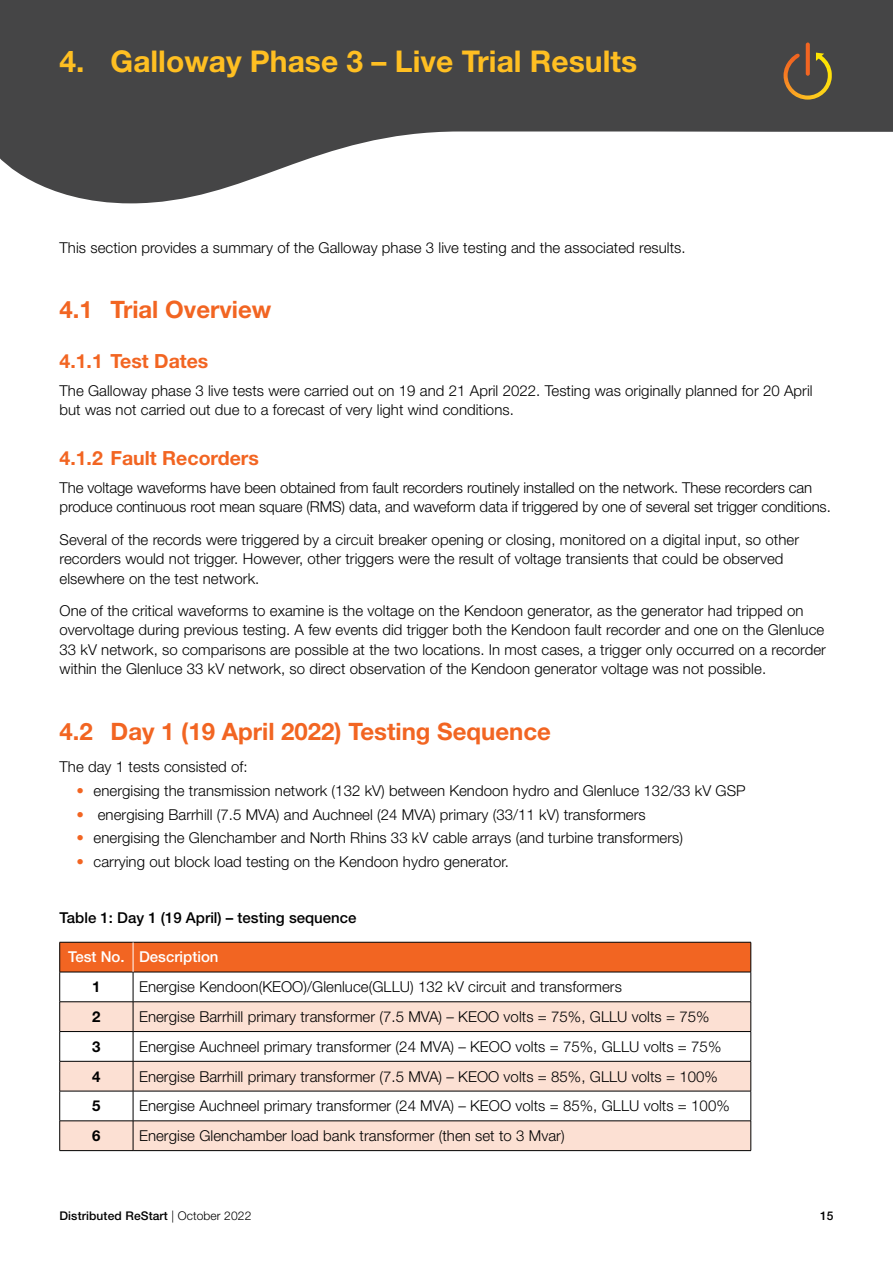
<style>
.page{position:relative;width:893px;height:1263px;background:#fff}
.page>*{position:absolute;margin:0;border:0;box-sizing:border-box;transform-origin:0 0}
.t1{font:700 30px "Helvetica Neue LT Std";color:#ffbf22}
.t2{font:700 24px "Helvetica Neue LT Std";color:#f26522}
.t3{font:700 19.5px "Helvetica Neue LT Std";color:#f26522}
.t4{font:300 15px/19.5px "Helvetica Neue LT Std";letter-spacing:.005em;color:#000}
.t5{font:500 15px "Helvetica Neue LT Std";color:#000}
.t6{font:500 15px "Helvetica Neue LT Std";color:#fff}
.t7{font:700 15px "Helvetica Neue LT Std";color:#000}
.t8{font:500 12px "Helvetica Neue LT Std";letter-spacing:.01em;color:#000}
.s1{color:#f26522}
.s2{font-weight:300}
</style>
<div class="page">
<svg style="left:0;top:0;width:893px;height:203px;fill:#454546"></svg>
<svg style="left:806px;top:43px;width:4px;height:33px"></svg>
<img style="left:783px;top:53px;width:49px;height:47px">
<svg style="left:60px;top:1062px;width:691px;height:88px;fill:#fce0d3"></svg>
<svg style="left:59px;top:942px;width:693px;height:119px"></svg>
<hr style="left:60px;top:1061px;width:73px;height:1px;background:#000">
<hr style="left:59px;top:1061px;width:1px;height:30px;background:#000">
<hr style="left:133px;top:1061px;width:618px;height:1px;background:#000">
<hr style="left:133px;top:1061px;width:1px;height:30px;background:#000">
<hr style="left:751px;top:1061px;width:1px;height:30px;background:#000">
<hr style="left:60px;top:1091px;width:73px;height:1px;background:#000">
<hr style="left:59px;top:1091px;width:1px;height:30px;background:#000">
<hr style="left:133px;top:1091px;width:618px;height:1px;background:#000">
<hr style="left:133px;top:1091px;width:1px;height:30px;background:#000">
<hr style="left:751px;top:1091px;width:1px;height:30px;background:#000">
<hr style="left:60px;top:1120px;width:73px;height:1px;background:#000">
<svg style="left:59px;top:1121px;width:1px;height:29px"></svg>
<hr style="left:133px;top:1120px;width:618px;height:1px;background:#000">
<svg style="left:133px;top:1121px;width:1px;height:29px"></svg>
<svg style="left:751px;top:1121px;width:1px;height:29px"></svg>
<hr style="left:60px;top:1150px;width:73px;height:1px;background:#000">
<hr style="left:133px;top:1150px;width:618px;height:1px;background:#000">
<hr style="left:133px;top:942px;width:1px;height:30px;background:#fff">
<h1 class="t1" style="left:60px;top:43px;width:579px">4. Galloway Phase 3 – Live Trial Results</h1>
<p class="t4" style="left:60px;top:238px;width:628px">This section provides a summary of the Galloway phase 3 live testing and the associated results.</p>
<h2 class="t2" style="left:60px;top:295px;width:213px">4.1 Trial Overview</h2>
<h3 class="t3" style="left:60px;top:349px;width:150px">4.1.1 Test Dates</h3>
<p class="t4" style="left:60px;top:380px;width:755px">The Galloway phase 3 live tests were carried out on 19 and 21 April 2022. Testing was originally planned for 20 April but was not carried out due to a forecast of very light wind conditions.</p>
<h3 class="t3" style="left:60px;top:446px;width:201px">4.1.2 Fault Recorders</h3>
<p class="t4" style="left:60px;top:477px;width:773px">The voltage waveforms have been obtained from fault recorders routinely installed on the network. These recorders can produce continuous root mean square (RMS) data, and waveform data if triggered by one of several set trigger conditions.</p>
<p class="t4" style="left:60px;top:529px;width:741px">Several of the records were triggered by a circuit breaker opening or closing, monitored on a digital input, so other recorders would not trigger. However, other triggers were the result of voltage transients that could be observed elsewhere on the test network.</p>
<p class="t4" style="left:60px;top:600px;width:768px">One of the critical waveforms to examine is the voltage on the Kendoon generator, as the generator had tripped on overvoltage during previous testing. A few events did trigger both the Kendoon fault recorder and one on the Glenluce 33 kV network, so comparisons are possible at the two locations. In most cases, a trigger only occurred on a recorder within the Glenluce 33 kV network, so direct observation of the Kendoon generator voltage was not possible.</p>
<h2 class="t2" style="left:60px;top:716px;width:493px">4.2 Day 1 (19 April 2022) Testing Sequence</h2>
<p class="t4" style="left:60px;top:757px;width:190px">The day 1 tests consisted of:</p>
<p class="t4" style="left:77px;top:780px;width:671px"><span class="s1">•</span> energising the transmission network (132 kV) between Kendoon hydro and Glenluce 132/33 kV GSP</p>
<p class="t4" style="left:77px;top:804px;width:571px"><span class="s1">•</span> energising Barrhill (7.5 MVA) and Auchneel (24 MVA) primary (33/11 kV) transformers</p>
<p class="t4" style="left:77px;top:828px;width:608px"><span class="s1">•</span> energising the Glenchamber and North Rhins 33 kV cable arrays (and turbine transformers)</p>
<p class="t4" style="left:77px;top:851px;width:434px"><span class="s1">•</span> carrying out block load testing on the Kendoon hydro generator.</p>
<p class="t5" style="left:60px;top:909px;width:298px">Table 1: Day 1 (19 April) – testing sequence</p>
<p class="t6" style="left:68px;top:948px;width:152px">Test No. Description</p>
<p class="t7" style="left:92px;top:977px;width:10px">1</p>
<p class="t4" style="left:139px;top:977px;width:484px">Energise Kendoon(KEOO)/Glenluce(GLLU) 132 kV circuit and transformers</p>
<p class="t7" style="left:92px;top:1007px;width:10px">2</p>
<p class="t4" style="left:139px;top:1006px;width:572px">Energise Barrhill primary transformer (7.5 MVA) – KEOO volts = 75%, GLLU volts = 75%</p>
<p class="t7" style="left:92px;top:1037px;width:10px">3</p>
<p class="t4" style="left:139px;top:1036px;width:584px">Energise Auchneel primary transformer (24 MVA) – KEOO volts = 75%, GLLU volts = 75%</p>
<p class="t7" style="left:92px;top:1067px;width:10px">4</p>
<p class="t4" style="left:139px;top:1066px;width:580px">Energise Barrhill primary transformer (7.5 MVA) – KEOO volts = 85%, GLLU volts = 100%</p>
<p class="t7" style="left:92px;top:1097px;width:10px">5</p>
<p class="t4" style="left:139px;top:1096px;width:592px">Energise Auchneel primary transformer (24 MVA) – KEOO volts = 85%, GLLU volts = 100%</p>
<p class="t7" style="left:92px;top:1126px;width:10px">6</p>
<p class="t4" style="left:139px;top:1126px;width:427px">Energise Glenchamber load bank transformer (then set to 3 Mvar)</p>
<p class="t8" style="left:60px;top:1209px;width:193px">Distributed ReStart <span class="s2">| October 2022</span></p>
<p class="t8" style="left:820px;top:1209px;width:15px">15</p>
</div>
